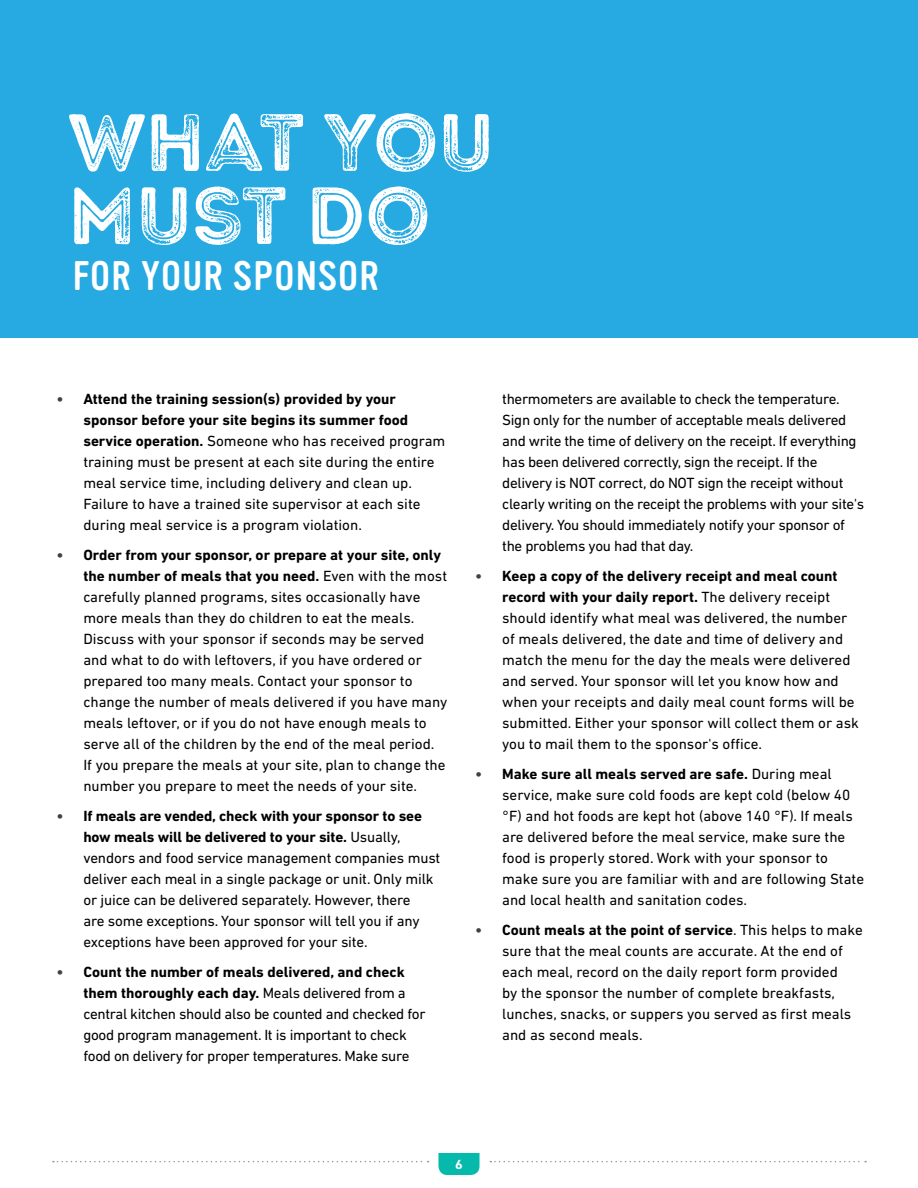
<style>
.page{position:relative;width:918px;height:1188px;background:#fff}
.page>*{position:absolute;margin:0;border:0;box-sizing:border-box;transform-origin:0 0}
.t1{font:81px/73.2px "Intro Rust G Base 2 Line";color:#fff}
.t2{font:40.5px "Vinyl OT";letter-spacing:.03em;color:#fff}
.t3{font:15px/21px "DIN Next LT Pro";color:#000}
.t4{font:15px/21px "DIN Next LT Pro";letter-spacing:-.02em;color:#000}
.t5{font:700 13.5px "DIN Next LT Pro";color:#fff}
.s1{font-weight:700;color:#414042}
.s2{font-weight:700}
</style>
<div class="page">
<svg style="left:438px;top:1153px;width:42px;height:22px"></svg>
<svg style="left:490px;top:1161px;width:376px;height:1px"></svg>
<svg style="left:53px;top:1161px;width:376px;height:1px"></svg>
<div style="left:0;top:0;width:918px;height:338px;background:#27aae1"></div>
<h3 class="t1" style="left:68px;top:107px;width:427px">WHAT YOU<br>MUST DO</h3>
<h3 class="t2" style="left:73px;top:254px;width:308px">FOR YOUR SPONSOR</h3>
<p class="t3" style="left:83px;top:388px;width:364px;text-indent:-27px"><span class="s1">•</span> <span class="s2">Attend the training session(s) provided by your sponsor before your site begins its summer food service operation.</span> Someone who has received program training must be present at each site during the entire meal service time, including delivery and clean up.<br>Failure to have a trained site supervisor at each site during meal service is a program violation.</p>
<p class="t3" style="left:83px;top:544px;width:366px;text-indent:-27px"><span class="s1">•</span> <span class="s2">Order from your sponsor, or prepare at your site, only the number of meals that you need.</span> Even with the most carefully planned programs, sites occasionally have more meals than they do children to eat the meals.<br>Discuss with your sponsor if seconds may be served and what to do with leftovers, if you have ordered or prepared too many meals. Contact your sponsor to change the number of meals delivered if you have many meals leftover, or if you do not have enough meals to serve all of the children by the end of the meal period.<br>If you prepare the meals at your site, plan to change the number you prepare to meet the needs of your site.</p>
<p class="t3" style="left:83px;top:805px;width:359px;text-indent:-27px"><span class="s1">•</span> <span class="s2">If meals are vended, check with your sponsor to see how meals will be delivered to your site.</span> Usually, vendors and food service management companies must deliver each meal in a single package or unit. Only milk or juice can be delivered separately. However, there<br>are some exceptions. Your sponsor will tell you if any exceptions have been approved for your site.</p>
<p class="t4" style="left:83px;top:961px;width:344px;text-indent:-27px"><span class="s1">•</span> <span class="s2">Count the number of meals delivered, and check them thoroughly each day.</span> Meals delivered from a central kitchen should also be counted and checked for good program management. It is important to check food on delivery for proper temperatures. Make sure</p>
<p class="t4" style="left:502px;top:388px;width:363px">thermometers are available to check the temperature.<br>Sign only for the number of acceptable meals delivered and write the time of delivery on the receipt. If everything has been delivered correctly, sign the receipt. If the delivery is NOT correct, do NOT sign the receipt without clearly writing on the receipt the problems with your site's delivery. You should immediately notify your sponsor of the problems you had that day.</p>
<p class="t3" style="left:502px;top:565px;width:358px;text-indent:-27px"><span class="s1">•</span> <span class="s2">Keep a copy of the delivery receipt and meal count record with your daily report.</span> The delivery receipt should identify what meal was delivered, the number of meals delivered, the date and time of delivery and match the menu for the day the meals were delivered and served. Your sponsor will let you know how and when your receipts and daily meal count forms will be submitted. Either your sponsor will collect them or ask you to mail them to the sponsor's office.</p>
<p class="t3" style="left:502px;top:763px;width:363px;text-indent:-27px"><span class="s1">•</span> <span class="s2">Make sure all meals served are safe.</span> During meal service, make sure cold foods are kept cold (below 40 °F) and hot foods are kept hot (above 140 °F). If meals are delivered before the meal service, make sure the food is properly stored. Work with your sponsor to make sure you are familiar with and are following State and local health and sanitation codes.</p>
<p class="t3" style="left:502px;top:919px;width:362px;text-indent:-27px"><span class="s1">•</span> <span class="s2">Count meals at the point of service</span>. This helps to make sure that the meal counts are accurate. At the end of each meal, record on the daily report form provided<br>by the sponsor the number of complete breakfasts, lunches, snacks, or suppers you served as first meals and as second meals.</p>
<p class="t5" style="left:455px;top:1156px;width:9px">6</p>
</div>
